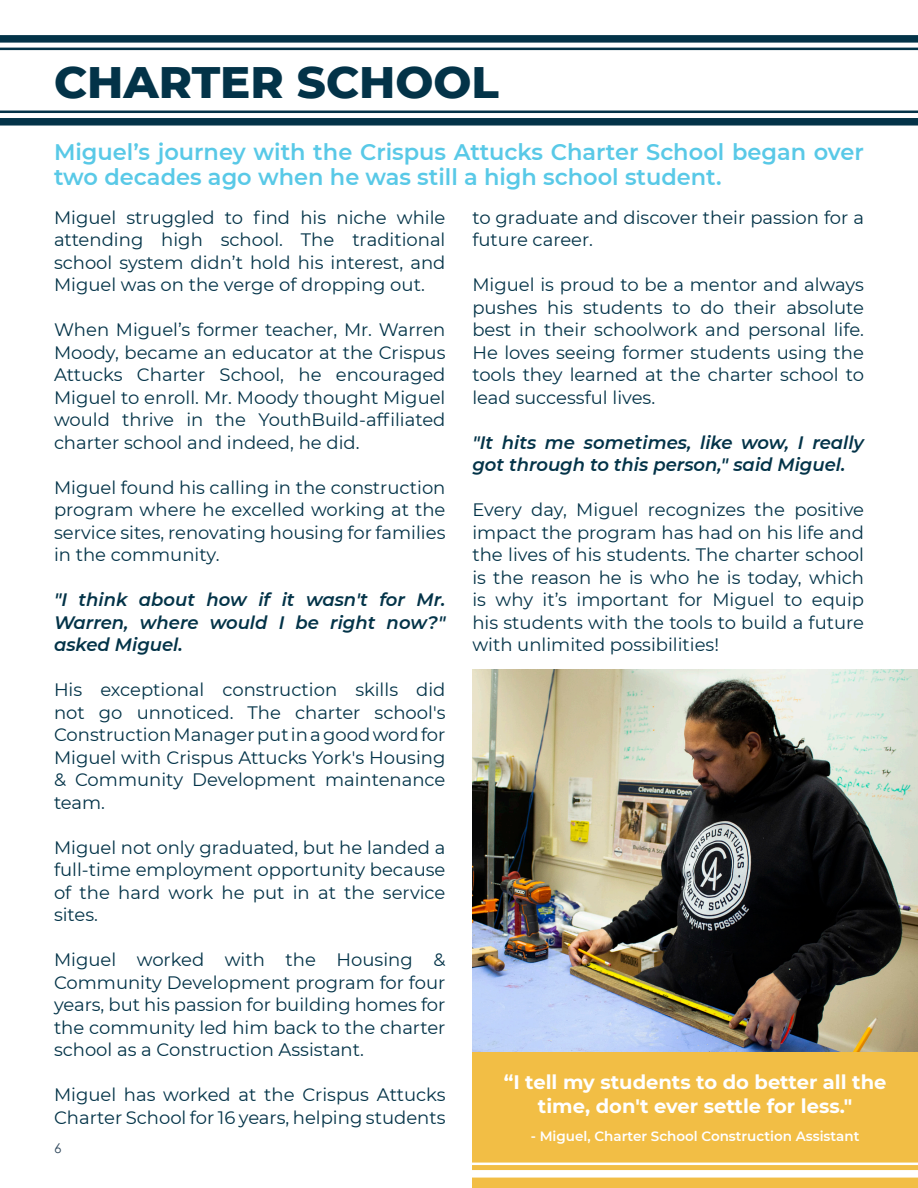
<style>
.page{position:relative;width:918px;height:1188px;background:#fff}
.page>*{position:absolute;margin:0;border:0;box-sizing:border-box;transform-origin:0 0}
.t1{font:800 45px "Montserrat";color:#033348}
.t2{font:600 22.5px/25.5px "Montserrat";color:#59c9e7}
.t3{font:700 19.5px/23.4px "Montserrat";color:#fff;text-align:center}
.t4{font:18px/22.5px "Montserrat";color:#033348;text-align:justify}
.t5{font:italic 600 18px/22.5px "Montserrat";color:#033348;text-align:justify}
.t6{font:600 13.5px "Montserrat";color:#fff}
.t7{font:13.5px "Century Gothic";color:#334b5f}
</style>
<div class="page">
<img style="left:472px;top:669px;width:446px;height:384px">
<div style="left:472px;top:1053px;width:446px;height:135px;background:#f2be45"></div>
<svg style="left:0;top:35px;width:918px;height:91px"></svg>
<svg style="left:0;top:48px;width:918px;height:65px"></svg>
<hr style="left:468px;top:1163px;width:450px;height:2px;background:#fff">
<div style="left:468px;top:1170px;width:450px;height:8px;background:#fff"></div>
<p class="t1" style="left:54px;top:49px;width:447px">CHARTER SCHOOL</p>
<p class="t2" style="left:54px;top:138px;width:812px">Miguel’s journey with the Crispus Attucks Charter School began over two decades ago when he was still a high school student.</p>
<p class="t4" style="left:54px;top:205px;width:393px">Miguel struggled to find his niche while attending high school. The traditional school system didn’t hold his interest, and Miguel was on the verge of dropping out.</p>
<p class="t4" style="left:54px;top:318px;width:393px">When Miguel’s former teacher, Mr. Warren Moody, became an educator at the Crispus Attucks Charter School, he encouraged Miguel to enroll. Mr. Moody thought Miguel would thrive in the YouthBuild-affiliated charter school and indeed, he did.</p>
<p class="t4" style="left:54px;top:475px;width:393px">Miguel found his calling in the construction program where he excelled working at the service sites, renovating housing for families in the community.</p>
<p class="t5" style="left:54px;top:588px;width:393px">"I think about how if it wasn't for Mr.<br>Warren, where would I be right now?" asked Miguel.</p>
<p class="t4" style="left:54px;top:678px;width:393px">His exceptional construction skills did not go unnoticed. The charter school's Construction Manager put in a good word for Miguel with Crispus Attucks York's Housing &amp; Community Development maintenance team.</p>
<p class="t4" style="left:54px;top:835px;width:393px">Miguel not only graduated, but he landed a full-time employment opportunity because of the hard work he put in at the service sites.</p>
<p class="t4" style="left:54px;top:948px;width:393px">Miguel worked with the Housing &amp; Community Development program for four years, but his passion for building homes for the community led him back to the charter school as a Construction Assistant.</p>
<p class="t4" style="left:54px;top:1083px;width:393px">Miguel has worked at the Crispus Attucks<br>Charter School for 16 years, helping students</p>
<p class="t7" style="left:54px;top:1139px;width:9px">6</p>
<p class="t4" style="left:472px;top:205px;width:393px">to graduate and discover their passion for a future career.</p>
<p class="t4" style="left:472px;top:273px;width:393px">Miguel is proud to be a mentor and always pushes his students to do their absolute best in their schoolwork and personal life.<br>He loves seeing former students using the tools they learned at the charter school to lead successful lives.</p>
<p class="t5" style="left:472px;top:430px;width:393px">"It hits me sometimes, like wow, I really got through to this person," said Miguel.</p>
<p class="t4" style="left:472px;top:498px;width:393px">Every day, Miguel recognizes the positive impact the program has had on his life and the lives of his students. The charter school is the reason he is who he is today, which is why it’s important for Miguel to equip his students with the tools to build a future with unlimited possibilities!</p>
<p class="t3" style="left:504px;top:1070px;width:384px">“I tell my students to do better all the time, don't ever settle for less."</p>
<p class="t6" style="left:531px;top:1126px;width:330px">- Miguel, Charter School Construction Assistant</p>
</div>
